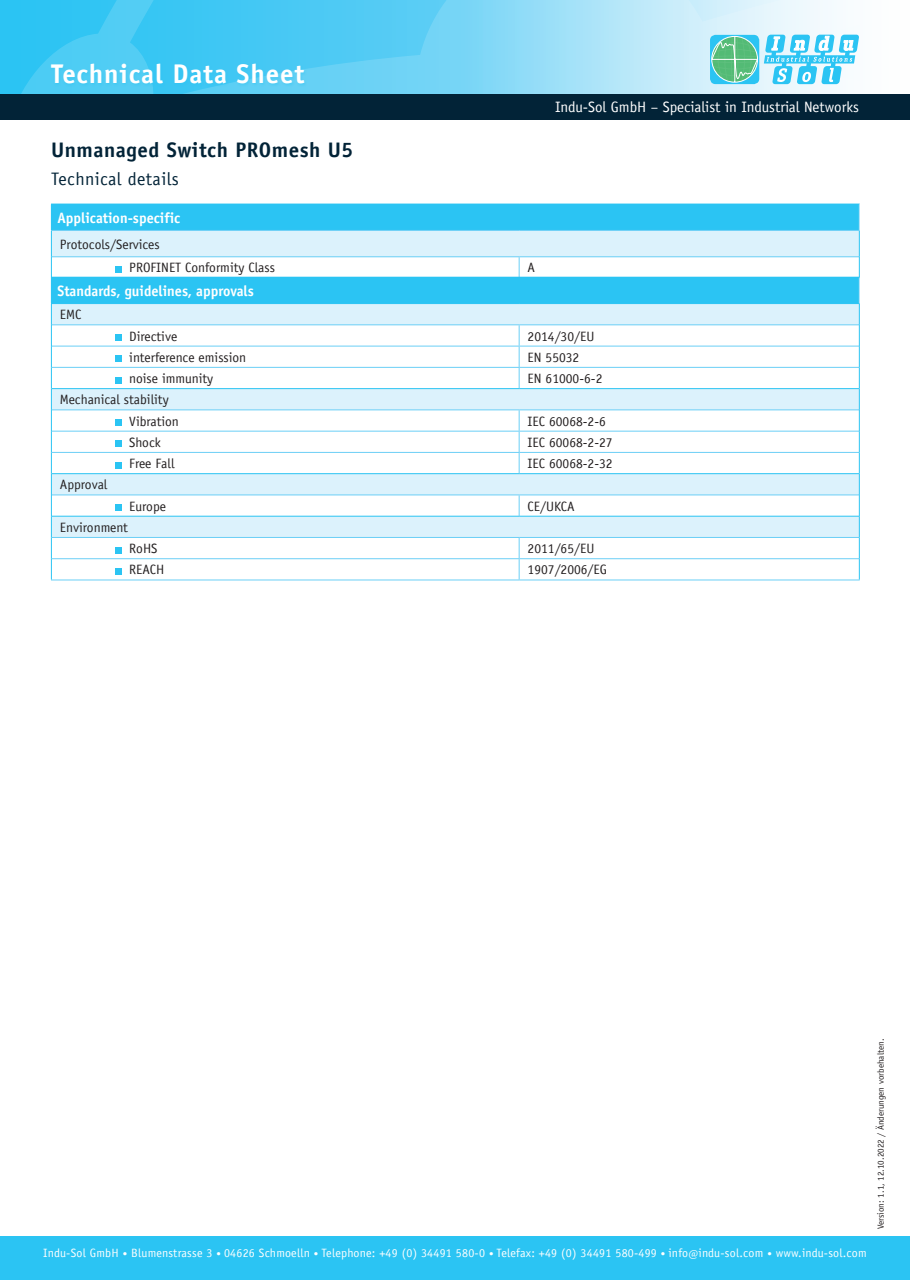
<style>
.page{position:relative;width:910px;height:1280px;background:#fff}
.page>*{position:absolute;margin:0;border:0;box-sizing:border-box;transform-origin:0 0}
.t1{font:700 27px "Officina Sans";letter-spacing:.03em;color:#fff}
.Überschrift_2_dunkel{font:700 21px "Officina Sans";letter-spacing:.025em;color:#022337}
.Überschrift_2_dunkel-2{font:18px "Officina Sans";letter-spacing:.025em;color:#022337}
.Inhaltsverzeichnis_H{font:700 15px "Officina Sans";color:#fff;scale:.95 1}
.t2{font:15px "Officina Sans";color:#fff}
.Inhaltsverzeichnis_H-2{font:13.5px "Officina Sans";color:#231f20}
.t3{font:12px "Officina Sans";letter-spacing:.02em;color:#fff}
.t4{font:9px "Officina Sans";color:#231f20}
.s1{font-size:9px}
.s2{font-size:10.5px}
</style>
<div class="page">
<svg style="left:0;top:0;width:910px;height:95px;background:#82d7f4"></svg>
<div style="left:0;top:95px;width:910px;height:25px;background:#022337"></div>
<svg style="left:710px;top:35px;width:49px;height:49px"></svg>
<svg style="left:764px;top:35px;width:95px;height:49px"></svg>
<svg style="left:711px;top:36px;width:47px;height:46px;background:#66c7a5"></svg>
<div style="left:0;top:1236px;width:910px;height:44px;background:#2bc4f3"></div>
<div style="left:51px;top:63px;width:257px;height:24px;background:#2bc4f3;opacity:.35"></div>
<div style="left:51px;top:204px;width:808px;height:26px;background:#2bc4f3"></div>
<div style="left:51px;top:230px;width:808px;height:27px;background:#dcf2fc"></div>
<hr style="left:51px;top:230px;width:468px;height:1px;background:#6bcff6">
<hr style="left:519px;top:230px;width:341px;height:1px;background:#6bcff6">
<hr style="left:52px;top:256px;width:467px;height:1px;background:#6bcff6">
<hr style="left:519px;top:256px;width:340px;height:1px;background:#6bcff6">
<svg style="left:519px;top:257px;width:1px;height:20px"></svg>
<svg style="left:115px;top:266px;width:6px;height:6px"></svg>
<div style="left:51px;top:277px;width:808px;height:27px;background:#2bc4f3"></div>
<svg style="left:52px;top:304px;width:807px;height:233px"></svg>
<hr style="left:52px;top:324px;width:467px;height:1px;background:#6bcff6">
<hr style="left:519px;top:324px;width:340px;height:1px;background:#6bcff6">
<hr style="left:52px;top:346px;width:467px;height:1px;background:#6bcff6">
<hr style="left:519px;top:346px;width:340px;height:1px;background:#6bcff6">
<hr style="left:52px;top:367px;width:467px;height:1px;background:#6bcff6">
<hr style="left:519px;top:367px;width:340px;height:1px;background:#6bcff6">
<svg style="left:519px;top:325px;width:1px;height:63px"></svg>
<hr style="left:52px;top:409px;width:467px;height:1px;background:#6bcff6">
<hr style="left:519px;top:409px;width:340px;height:1px;background:#6bcff6">
<hr style="left:52px;top:431px;width:467px;height:1px;background:#6bcff6">
<hr style="left:519px;top:431px;width:340px;height:1px;background:#6bcff6">
<hr style="left:52px;top:452px;width:467px;height:1px;background:#6bcff6">
<hr style="left:519px;top:452px;width:340px;height:1px;background:#6bcff6">
<svg style="left:519px;top:410px;width:1px;height:63px"></svg>
<hr style="left:52px;top:494px;width:467px;height:1px;background:#6bcff6">
<hr style="left:519px;top:494px;width:340px;height:1px;background:#6bcff6">
<svg style="left:519px;top:495px;width:1px;height:21px"></svg>
<hr style="left:52px;top:537px;width:467px;height:1px;background:#6bcff6">
<hr style="left:519px;top:537px;width:340px;height:1px;background:#6bcff6">
<hr style="left:52px;top:558px;width:467px;height:1px;background:#6bcff6">
<hr style="left:519px;top:558px;width:340px;height:1px;background:#6bcff6">
<svg style="left:519px;top:538px;width:1px;height:41px"></svg>
<hr style="left:51px;top:579px;width:468px;height:1px;background:#6bcff6">
<hr style="left:519px;top:579px;width:341px;height:1px;background:#6bcff6">
<svg style="left:51px;top:231px;width:1px;height:348px"></svg>
<hr style="left:51px;top:303px;width:468px;height:1px;background:#2bc4f3">
<hr style="left:52px;top:388px;width:467px;height:1px;background:#2bc4f3">
<hr style="left:519px;top:388px;width:340px;height:1px;background:#2bc4f3">
<hr style="left:52px;top:473px;width:467px;height:1px;background:#2bc4f3">
<hr style="left:519px;top:473px;width:340px;height:1px;background:#2bc4f3">
<hr style="left:52px;top:516px;width:467px;height:1px;background:#2bc4f3">
<hr style="left:519px;top:516px;width:340px;height:1px;background:#2bc4f3">
<svg style="left:859px;top:204px;width:1px;height:375px"></svg>
<svg style="left:115px;top:334px;width:6px;height:6px"></svg>
<svg style="left:115px;top:356px;width:6px;height:6px"></svg>
<svg style="left:115px;top:377px;width:6px;height:6px"></svg>
<div style="left:115px;top:419px;width:6px;height:7px;background:#2bc4f3"></div>
<svg style="left:115px;top:441px;width:6px;height:6px"></svg>
<svg style="left:115px;top:462px;width:6px;height:6px"></svg>
<div style="left:115px;top:504px;width:6px;height:7px;background:#2bc4f3"></div>
<svg style="left:115px;top:547px;width:6px;height:6px"></svg>
<svg style="left:115px;top:568px;width:6px;height:6px"></svg>
<h1 class="t1" style="left:51px;top:57px;width:255px">Technical Data Sheet</h1>
<p class="t2" style="left:555px;top:99px;width:305px">Indu-Sol GmbH – Specialist in Industrial Networks</p>
<p class="Überschrift_2_dunkel" style="left:51px;top:137px;width:304px">Unmanaged Switch PROmesh U5</p>
<p class="Überschrift_2_dunkel-2" style="left:51px;top:168px;width:129px">Technical details</p>
<p class="Inhaltsverzeichnis_H" style="left:58px;top:208px;width:131px">Application-specific</p>
<p class="Inhaltsverzeichnis_H-2" style="left:60px;top:236px;width:101px">Protocols/Services</p>
<p class="Inhaltsverzeichnis_H-2" style="left:129px;top:260px;width:147px">PROFINET Conformity Class</p>
<p class="Inhaltsverzeichnis_H-2" style="left:528px;top:260px;width:9px">A</p>
<p class="Inhaltsverzeichnis_H" style="left:58px;top:281px;width:208px">Standards, guidelines, approvals</p>
<p class="Inhaltsverzeichnis_H-2" style="left:60px;top:307px;width:23px">EMC</p>
<p class="Inhaltsverzeichnis_H-2" style="left:129px;top:328px;width:50px">Directive</p>
<p class="Inhaltsverzeichnis_H-2" style="left:528px;top:328px;width:68px">2014/30/EU</p>
<p class="Inhaltsverzeichnis_H-2" style="left:129px;top:349px;width:118px">interference emission</p>
<p class="Inhaltsverzeichnis_H-2" style="left:528px;top:349px;width:53px">EN 55032</p>
<p class="Inhaltsverzeichnis_H-2" style="left:129px;top:371px;width:86px">noise immunity</p>
<p class="Inhaltsverzeichnis_H-2" style="left:528px;top:371px;width:76px">EN 61000-6-2</p>
<p class="Inhaltsverzeichnis_H-2" style="left:60px;top:392px;width:110px">Mechanical stability</p>
<p class="Inhaltsverzeichnis_H-2" style="left:129px;top:413px;width:51px">Vibration</p>
<p class="Inhaltsverzeichnis_H-2" style="left:528px;top:413px;width:80px">IEC 60068-2-6</p>
<p class="Inhaltsverzeichnis_H-2" style="left:129px;top:434px;width:33px">Shock</p>
<p class="Inhaltsverzeichnis_H-2" style="left:528px;top:434px;width:86px">IEC 60068-2-27</p>
<p class="Inhaltsverzeichnis_H-2" style="left:129px;top:456px;width:47px">Free Fall</p>
<p class="Inhaltsverzeichnis_H-2" style="left:528px;top:456px;width:86px">IEC 60068-2-32</p>
<p class="Inhaltsverzeichnis_H-2" style="left:60px;top:477px;width:49px">Approval</p>
<p class="Inhaltsverzeichnis_H-2" style="left:129px;top:498px;width:38px">Europe</p>
<p class="Inhaltsverzeichnis_H-2" style="left:528px;top:498px;width:49px">CE/UKCA</p>
<p class="Inhaltsverzeichnis_H-2" style="left:60px;top:519px;width:70px">Environment</p>
<p class="Inhaltsverzeichnis_H-2" style="left:129px;top:541px;width:30px">RoHS</p>
<p class="Inhaltsverzeichnis_H-2" style="left:528px;top:541px;width:68px">2011/65/EU</p>
<p class="Inhaltsverzeichnis_H-2" style="left:129px;top:562px;width:37px">REACH</p>
<p class="Inhaltsverzeichnis_H-2" style="left:528px;top:562px;width:81px">1907/2006/EG</p>
<p class="t3" style="left:43px;top:1246px;width:825px">Indu-Sol GmbH <span class="s1">•</span> Blumenstrasse 3 <span class="s1">•</span> 04626 Schmoelln <span class="s1">•</span> Telephone: +49 (0) 34491 580-0 <span class="s1">•</span> Telefax: +49 (0) 34491 580-499 <span class="s1">•</span> info<span class="s2">@</span>indu-sol.com <span class="s1">•</span> www.indu-sol.com</p>
<p class="t4" style="left:875px;top:1229px;width:192px;rotate:-90deg">Version: 1.1, 12.10.2022 / Änderungen vorbehalten.</p>
</div>
